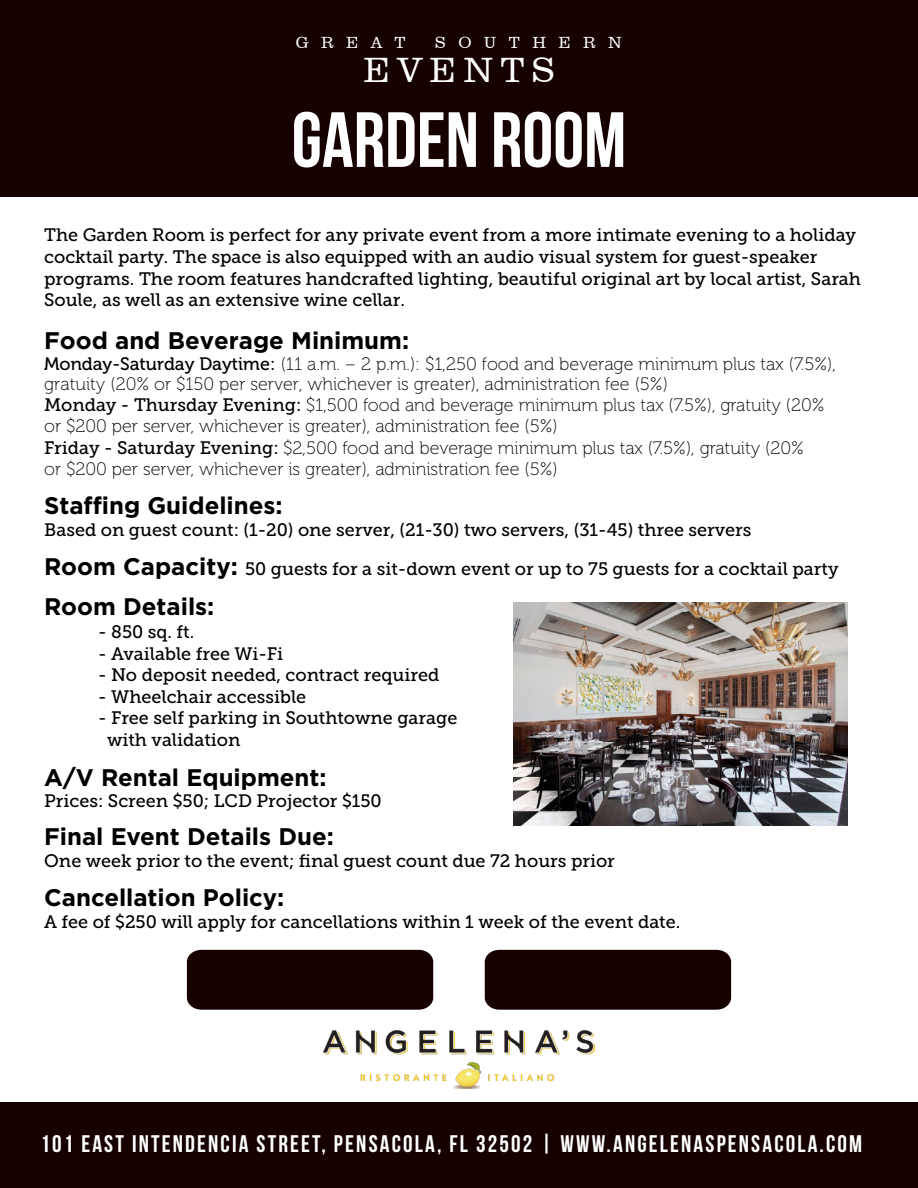
<style>
.page{position:relative;width:918px;height:1188px;background:#fff}
.page>*{position:absolute;margin:0;border:0;box-sizing:border-box;transform-origin:0 0}
.t1{font:700 78px "Bebas Neue";color:#fff}
.t2{font:300 36px "Clarendon BT";letter-spacing:.2em;color:#fff}
.t3{font:700 24px "Gotham";color:#000}
.t4{font:700 24px "Bebas Neue";letter-spacing:.09em;color:#fff}
.t5{font:18px/21.6px "Museo Slab 500";color:#000}
.t6{font:18px/21px "Museo 100";color:#000}
.t7{font:300 16.5px "Clarendon BT";letter-spacing:.75em;color:#fff}
.s1{font-family:"Museo 500"}
.s2{font-family:"Museo Slab 500"}
.s3{font-family:"Gotham";font-weight:700;font-size:24px}
</style>
<div class="page">
<div style="left:0;top:0;width:918px;height:197px;background:#160000"></div>
<div style="left:0;top:1103px;width:918px;height:85px;background:#160000"></div>
<img style="left:513px;top:603px;width:334px;height:223px">
<div style="left:187px;top:950px;width:246px;height:60px;background:#160000"></div>
<div style="left:485px;top:950px;width:246px;height:60px;background:#160000"></div>
<img style="left:324px;top:1030px;width:270px;height:58px">
<p class="t7" style="left:296px;top:32px;width:111px">GREAT</p>
<p class="t7" style="left:435px;top:32px;width:188px">SOUTHERN</p>
<h2 class="t2" style="left:363px;top:48px;width:193px">EVENTS</h2>
<h1 class="t1" style="left:292px;top:97px;width:336px">GARDEN ROOM</h1>
<p class="t5" style="left:44px;top:225px;width:818px">The Garden Room is perfect for any private event from a more intimate evening to a holiday cocktail party. The space is also equipped with an audio visual system for guest-speaker programs. The room features handcrafted lighting, beautiful original art by local artist, Sarah Soule, as well as an extensive wine cellar.</p>
<h3 class="t3" style="left:44px;top:326px;width:367px">Food and Beverage Minimum:</h3>
<p class="t6" style="left:44px;top:355px;width:793px;line-height:19.8px"><span class="s1">Monday-Saturday Daytime:</span> (11 a.m. – 2 p.m.): $1,250 food and beverage minimum plus tax (7.5%), gratuity (20% or $150 per server, whichever is greater), administration fee (5%)</p>
<p class="t6" style="left:44px;top:395px;width:782px"><span class="s2">Monday - Thursday Evening:</span> $1,500 food and beverage minimum plus tax (7.5%), gratuity (20% or $200 per server, whichever is greater), administration fee (5%)<br><span class="s2">Friday - Saturday Evening:</span> $2,500 food and beverage minimum plus tax (7.5%), gratuity (20% or $200 per server, whichever is greater), administration fee (5%)</p>
<h3 class="t3" style="left:44px;top:492px;width:240px">Staffing Guidelines:</h3>
<p class="t5" style="left:44px;top:519px;width:709px">Based on guest count: (1-20) one server, (21-30) two servers, (31-45) three servers</p>
<p class="t5" style="left:44px;top:559px;width:796px"><span class="s3">Room Capacity:</span> 50 guests for a sit-down event or up to 75 guests for a cocktail party</p>
<h3 class="t3" style="left:44px;top:593px;width:172px">Room Details:</h3>
<p class="t5" style="left:98px;top:621px;width:98px">- 850 sq. ft.</p>
<p class="t5" style="left:98px;top:643px;width:186px">- Available free Wi-Fi</p>
<p class="t5" style="left:98px;top:664px;width:343px">- No deposit needed, contract required</p>
<p class="t5" style="left:98px;top:686px;width:210px">- Wheelchair accessible</p>
<p class="t5" style="left:107px;top:708px;width:352px;text-indent:-9px">- Free self parking in Southtowne garage with validation</p>
<h3 class="t3" style="left:44px;top:763px;width:284px">A/V Rental Equipment:</h3>
<p class="t5" style="left:44px;top:790px;width:339px">Prices: Screen $50; LCD Projector $150</p>
<h3 class="t3" style="left:44px;top:823px;width:291px">Final Event Details Due:</h3>
<p class="t5" style="left:44px;top:850px;width:572px">One week prior to the event; final guest count due 72 hours prior</p>
<h3 class="t3" style="left:44px;top:884px;width:242px">Cancellation Policy:</h3>
<p class="t5" style="left:44px;top:911px;width:638px">A fee of $250 will apply for cancellations within 1 week of the event date.</p>
<h3 class="t4" style="left:41px;top:1131px;width:823px">101 EAST INTENDENCIA STREET, PENSACOLA, FL 32502 | WWW.ANGELENASPENSACOLA.COM</h3>
</div>
